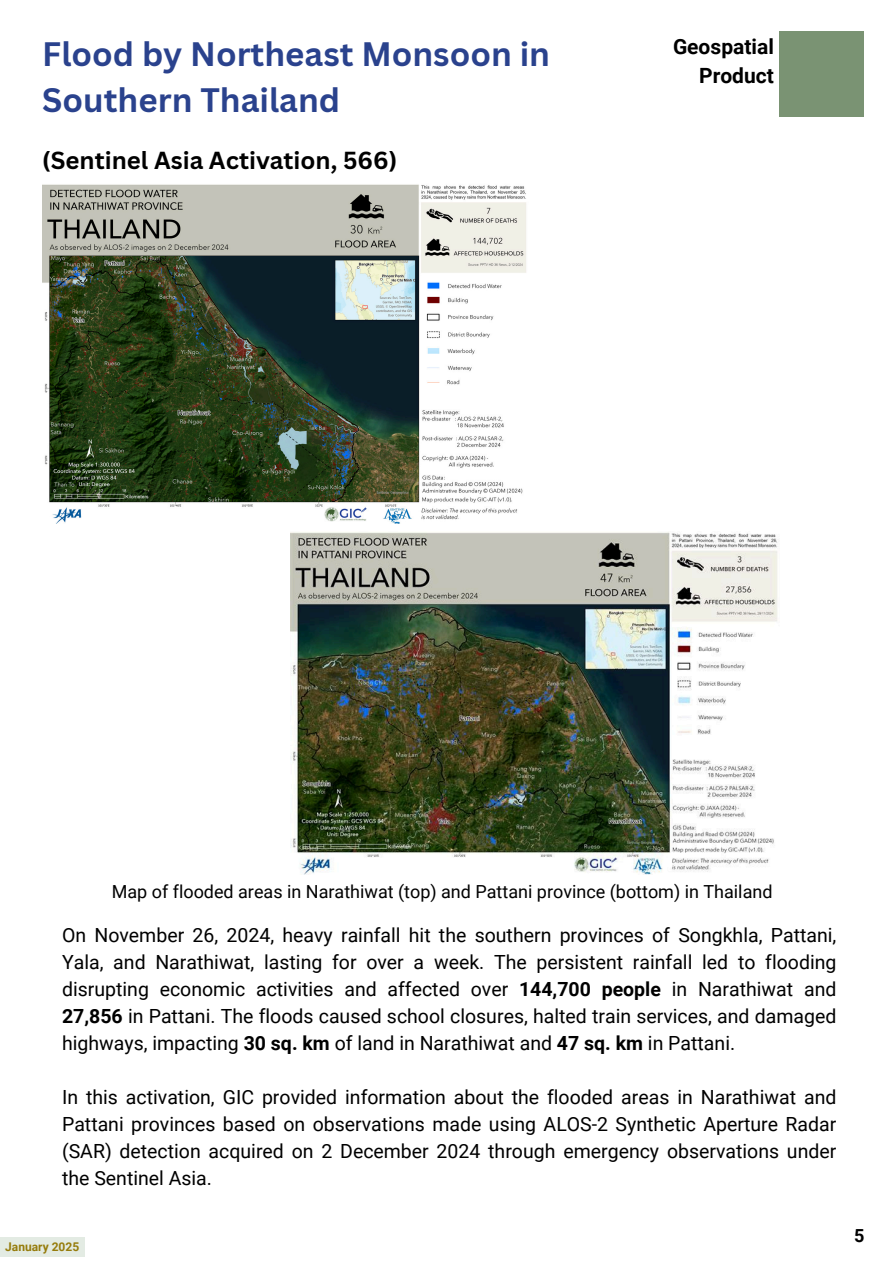
<style>
.page{position:relative;width:894px;height:1264px;background:#fff}
.page>*{position:absolute;margin:0;border:0;box-sizing:border-box;transform-origin:0 0}
.t1{font:700 33px/46.2px "Canva Sans";color:#2a428d}
.t2{font:700 24px "Canva Sans";color:#000}
.t3{font:700 21px "Roboto";color:#000}
.t4{font:19.5px/27px "Roboto";color:#000;text-align:justify}
.t5{font:18px "Roboto";color:#000}
.t6{font:700 18px "Roboto";color:#000}
.t7{font:700 12px "Roboto";color:#967c0c}
.s1{font-weight:700}
</style>
<div class="page">
<div style="left:779px;top:31px;width:84px;height:86px;background:#7a9373"></div>
<img style="left:42px;top:184px;width:484px;height:339px">
<div style="left:0;top:1236px;width:84px;height:20px;background:#e3ebe3"></div>
<img style="left:290px;top:532px;width:488px;height:342px">
<h6 class="t1" style="left:42px;top:30px;width:509px">Flood by Northeast Monsoon in<br>Southern Thailand</h6>
<h4 class="t2" style="left:42px;top:143px;width:356px">(Sentinel Asia Activation, 566)</h4>
<p class="t3" style="left:672px;top:34px;width:102px">Geospatial</p>
<p class="t3" style="left:699px;top:63px;width:76px">Product</p>
<p class="t5" style="left:112px;top:881px;width:662px">Map of flooded areas in Narathiwat (top) and Pattani province (bottom) in Thailand</p>
<h4 class="t4" style="left:62px;top:922px;width:775px">On November 26, 2024, heavy rainfall hit the southern provinces of Songkhla, Pattani, Yala, and Narathiwat, lasting for over a week. The persistent rainfall led to flooding disrupting economic activities and affected over <span class="s1">144,700 people</span> in Narathiwat and <span class="s1">27,856</span> in Pattani. The floods caused school closures, halted train services, and damaged highways, impacting <span class="s1">30 sq. km</span> of land in Narathiwat and <span class="s1">47 sq. km</span> in Pattani.</h4>
<h5 class="t4" style="left:62px;top:1084px;width:775px">In this activation, GIC provided information about the flooded areas in Narathiwat and Pattani provinces based on observations made using ALOS-2 Synthetic Aperture Radar (SAR) detection acquired on 2 December 2024 through emergency observations under the Sentinel Asia.</h5>
<p class="t7" style="left:5px;top:1239px;width:75px">January 2025</p>
<h2 class="t6" style="left:853px;top:1224px;width:12px">5</h2>
</div>
